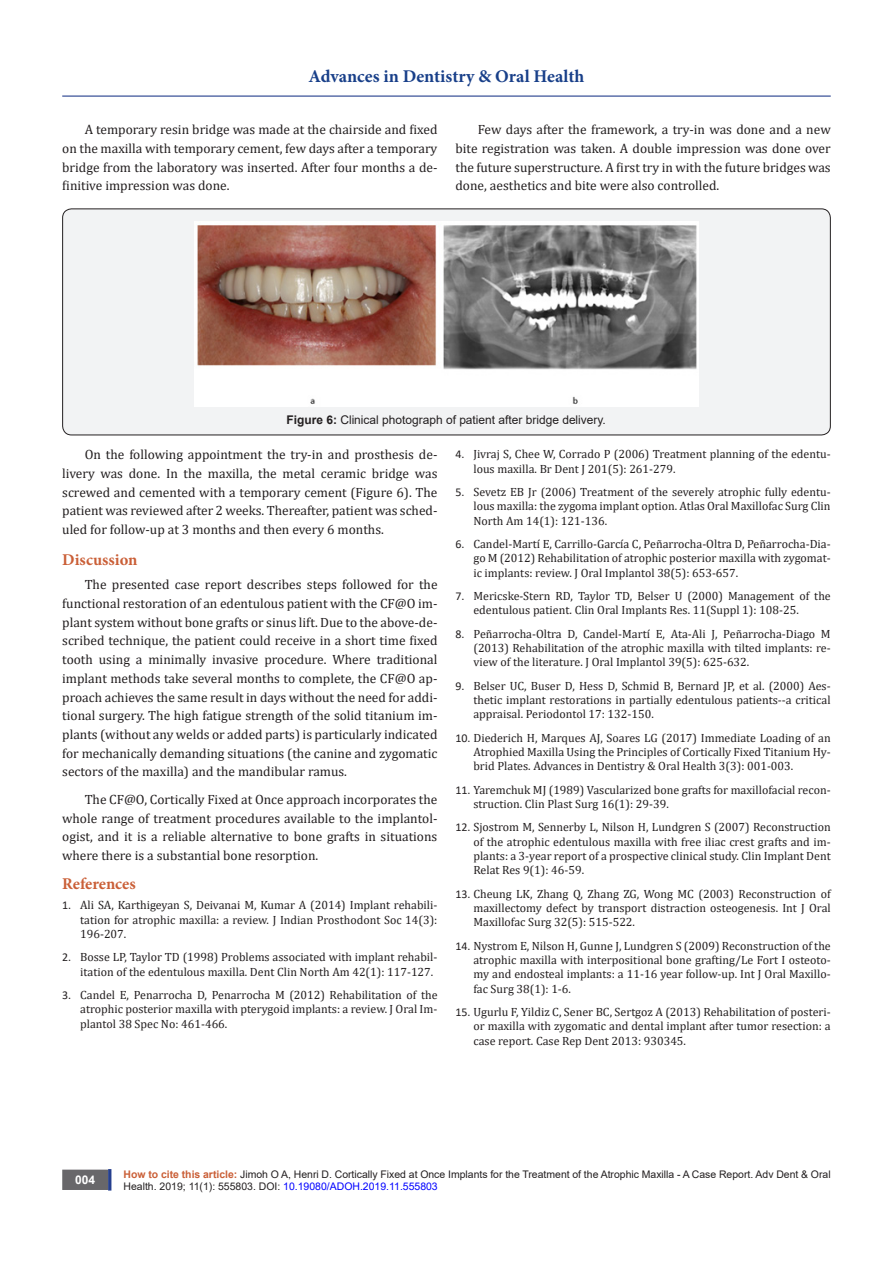
<style>
.page{position:relative;width:893px;height:1263px;background:#fff}
.page>*{position:absolute;margin:0;border:0;box-sizing:border-box;transform-origin:0 0}
.t1{font:700 18px "Minion Pro";color:#183f89}
.t2{font:700 16.5px "Minion Pro";color:#ca5f37}
.t3{font:13.5px/18.8px "Cambria";color:#231f20;text-align:justify}
.t4{font:12px/14.4px "Cambria";color:#231f20;text-align:justify}
.t5{font:12px "Arial";color:#231f20}
.t6{font:700 12px "Arial";color:#fff}
.t7{font:10.5px/12.6px "Arial";color:#231f20}
.s1{font-weight:700}
.s2{font-family:"Calibri"}
.s3{font-weight:700;color:#ca5f37}
.s4{color:#00f}
</style>
<div class="page">
<div style="left:63px;top:1170px;width:44px;height:19px;background:#68676a"></div>
<div style="left:62px;top:1169px;width:46px;height:21px;border:2px solid #68676a"></div>
<div style="left:108px;top:1169px;width:3px;height:21px;background:#253f8e;border:2px solid #253f8e"></div>
<hr style="left:62px;top:96px;width:769px;height:1px;background:#253f8e">
<div style="left:63px;top:209px;width:767px;height:226px;background:#f2f3f4;border-radius:9px"></div>
<div style="left:62px;top:208px;width:769px;height:227px;border:1px solid #231f20;border-radius:9px"></div>
<img style="left:195px;top:222px;width:504px;height:184px">
<h1 class="t1" style="left:308px;top:63px;width:277px">Advances in Dentistry &amp; Oral Health</h1>
<p class="t3" style="left:62px;top:120px;width:377px;text-indent:22px">A temporary resin bridge was made at the chairside and fixed on the maxilla with temporary cement, few days after a temporary bridge from the laboratory was inserted. After four months a de&shy;finitive impression was done.</p>
<p class="t3" style="left:455px;top:120px;width:377px;text-indent:22px">Few days after the framework, a try-in was done and a new bite registration was taken. A double impression was done over the future superstructure. A first try in with the future bridges was done, aesthetics and bite were also controlled.</p>
<p class="t5" style="left:287px;top:412px;width:321px"><span class="s1">Figure 6:</span> Clinical photograph of patient after bridge delivery.</p>
<p class="t3" style="left:62px;top:445px;width:377px;text-indent:22px">On the following appointment the try-in and prosthesis de&shy;livery was done. In the maxilla, the metal ceramic bridge was screwed and cemented with a temporary cement (Figure 6). The patient was reviewed after 2 weeks. Thereafter, patient was sched&shy;uled for follow-up at 3 months and then every 6 months.</p>
<p class="t2" style="left:62px;top:548px;width:77px">Discussion</p>
<p class="t3" style="left:62px;top:575px;width:377px;text-indent:22px">The presented case report describes steps followed for the functional restoration of an edentulous patient with the CF@O im&shy;plant system without bone grafts or sinus lift. Due to the above-de&shy;scribed technique, the patient could receive in a short time fixed tooth using a minimally invasive procedure. Where traditional implant methods take several months to complete, the CF@O ap&shy;proach achieves the same result in days without the need for addi&shy;tional surgery. The high fatigue strength of the solid titanium im&shy;plants (without any welds or added parts) is particularly indicated for mechanically demanding situations (the canine and zygomatic sectors of the maxilla) and the mandibular ramus.</p>
<p class="t3" style="left:62px;top:790px;width:377px;text-indent:22px">The CF@O, Cortically Fixed at Once approach incorporates the whole range of treatment procedures available to the implantol&shy;ogist, and it is a reliable alternative to bone grafts in situations where there is a substantial bone resorption.</p>
<p class="t2" style="left:62px;top:872px;width:75px">References</p>
<p class="t4" style="left:80px;top:898px;width:359px;text-indent:-18px"><span class="s2">1.</span> Ali SA, Karthigeyan S, Deivanai M, Kumar A (2014) Implant rehabili&shy;tation for atrophic maxilla: a review. J Indian Prosthodont Soc 14(3):<br>196-207.</p>
<p class="t4" style="left:80px;top:950px;width:359px;text-indent:-18px"><span class="s2">2.</span> Bosse LP, Taylor TD (1998) Problems associated with implant rehabil&shy;itation of the edentulous maxilla. Dent Clin North Am 42(1): 117-127.</p>
<p class="t4" style="left:80px;top:988px;width:359px;text-indent:-18px"><span class="s2">3.</span> Candel E, Penarrocha D, Penarrocha M (2012) Rehabilitation of the atrophic posterior maxilla with pterygoid implants: a review. J Oral Im&shy;plantol 38 Spec No: 461-466.</p>
<p class="t4" style="left:473px;top:447px;width:359px;text-indent:-18px"><span class="s2">4.</span> Jivraj S, Chee W, Corrado P (2006) Treatment planning of the edentu&shy;lous maxilla. Br Dent J 201(5): 261-279.</p>
<p class="t4" style="left:473px;top:485px;width:359px;text-indent:-18px"><span class="s2">5.</span> Sevetz EB Jr (2006) Treatment of the severely atrophic fully edentu&shy;lous maxilla: the zygoma implant option. Atlas Oral Maxillofac Surg Clin North Am 14(1): 121-136.</p>
<p class="t4" style="left:473px;top:537px;width:359px;text-indent:-18px"><span class="s2">6.</span> Candel-Martí E, Carrillo-García C, Peñarrocha-Oltra D, Peñarrocha-Dia&shy;go M (2012) Rehabilitation of atrophic posterior maxilla with zygomat&shy;ic implants: review. J Oral Implantol 38(5): 653-657.</p>
<p class="t4" style="left:473px;top:589px;width:359px;text-indent:-18px"><span class="s2">7.</span> Mericske-Stern RD, Taylor TD, Belser U (2000) Management of the edentulous patient. Clin Oral Implants Res. 11(Suppl 1): 108-25.</p>
<p class="t4" style="left:473px;top:626px;width:359px;text-indent:-18px"><span class="s2">8.</span> Peñarrocha-Oltra D, Candel-Martí E, Ata-Ali J, Peñarrocha-Diago M (2013) Rehabilitation of the atrophic maxilla with tilted implants: re&shy;view of the literature. J Oral Implantol 39(5): 625-632.</p>
<p class="t4" style="left:473px;top:678px;width:359px;text-indent:-18px"><span class="s2">9.</span> Belser UC, Buser D, Hess D, Schmid B, Bernard JP, et al. (2000) Aes&shy;thetic implant restorations in partially edentulous patients--a critical appraisal. Periodontol 17: 132-150.</p>
<p class="t4" style="left:473px;top:730px;width:359px;text-indent:-18px"><span class="s2">10.</span> Diederich H, Marques AJ, Soares LG (2017) Immediate Loading of an Atrophied Maxilla Using the Principles of Cortically Fixed Titanium Hy&shy;brid Plates. Advances in Dentistry &amp; Oral Health 3(3): 001-003.</p>
<p class="t4" style="left:473px;top:782px;width:359px;text-indent:-18px"><span class="s2">11.</span> Yaremchuk MJ (1989) Vascularized bone grafts for maxillofacial recon&shy;struction. Clin Plast Surg 16(1): 29-39.</p>
<p class="t4" style="left:473px;top:820px;width:359px;text-indent:-18px"><span class="s2">12.</span> Sjostrom M, Sennerby L, Nilson H, Lundgren S (2007) Reconstruction of the atrophic edentulous maxilla with free iliac crest grafts and im&shy;plants: a 3-year report of a prospective clinical study. Clin Implant Dent Relat Res 9(1): 46-59.</p>
<p class="t4" style="left:473px;top:886px;width:359px;text-indent:-18px"><span class="s2">13.</span> Cheung LK, Zhang Q, Zhang ZG, Wong MC (2003) Reconstruction of maxillectomy defect by transport distraction osteogenesis. Int J Oral Maxillofac Surg 32(5): 515-522.</p>
<p class="t4" style="left:473px;top:938px;width:359px;text-indent:-18px"><span class="s2">14.</span> Nystrom E, Nilson H, Gunne J, Lundgren S (2009) Reconstruction of the atrophic maxilla with interpositional bone grafting/Le Fort I osteoto&shy;my and endosteal implants: a 11-16 year follow-up. Int J Oral Maxillo&shy;fac Surg 38(1): 1-6.</p>
<p class="t4" style="left:473px;top:1005px;width:359px;text-indent:-18px"><span class="s2">15.</span> Ugurlu F, Yildiz C, Sener BC, Sertgoz A (2013) Rehabilitation of posteri&shy;or maxilla with zygomatic and dental implant after tumor resection: a case report. Case Rep Dent 2013: 930345.</p>
<p class="t6" style="left:75px;top:1171px;width:22px">004</p>
<p class="t7" style="left:124px;top:1168px;width:709px"><span class="s3">How to cite this article:</span> Jimoh O A, Henri D. Cortically Fixed at Once Implants for the Treatment of the Atrophic Maxilla - A Case Report. Adv Dent &amp; Oral<br>Health. 2019; 11(1): 555803. DOI: <span class="s4">10.19080/ADOH.2019.11.555803</span></p>
</div>
